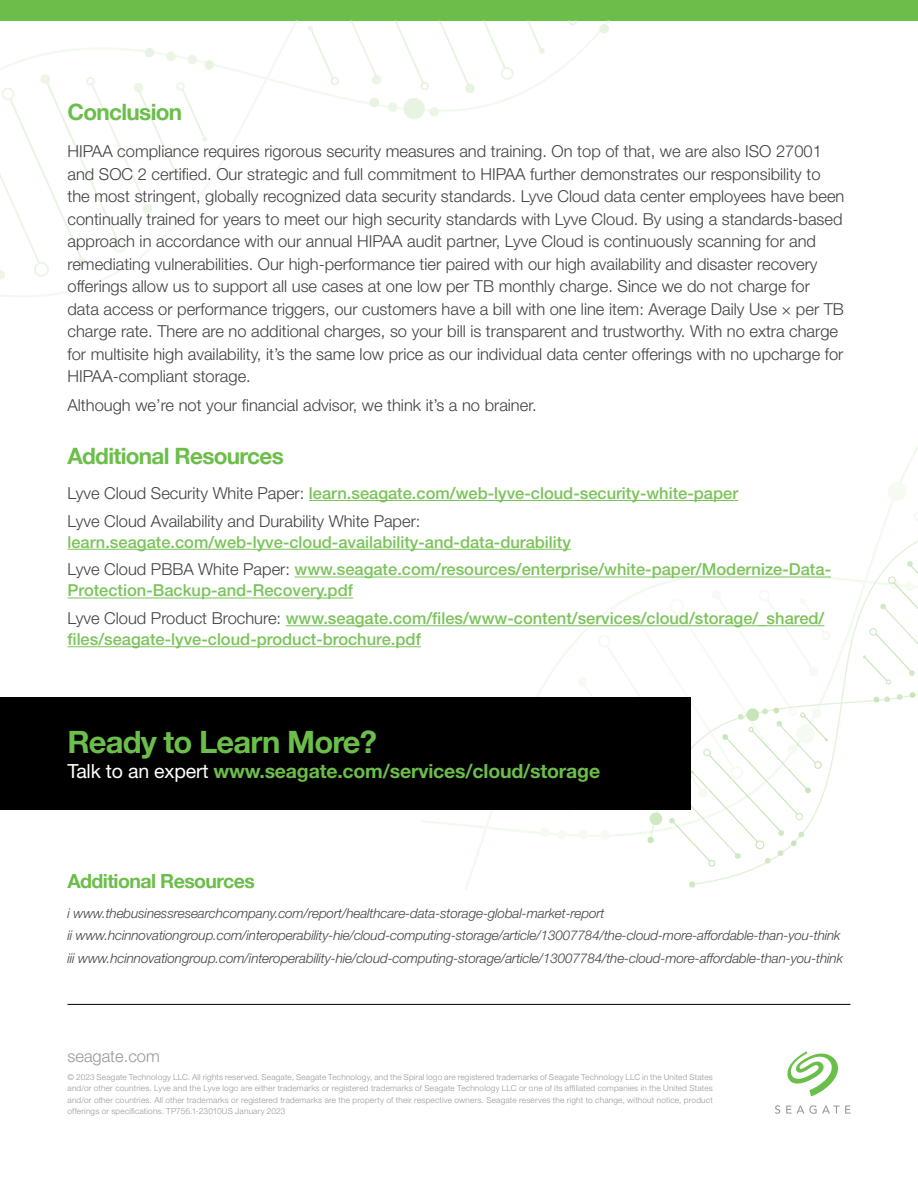
<style>
.page{position:relative;width:918px;height:1188px;background:#fff}
.page>*{position:absolute;margin:0;border:0;box-sizing:border-box;transform-origin:0 0}
.t1{font:700 31.05px "Helvetica Neue LT Std";letter-spacing:-.03em;color:#6bbe4a}
.t2{font:700 22.5px "Helvetica Neue";letter-spacing:-.03em;color:#6bbe4a}
.t3{font:700 19.5px "Helvetica Neue LT Std";letter-spacing:-.01em;color:#6bbe4a}
.t4{font:700 19.5px "Helvetica Neue";letter-spacing:-.03em;color:#6bbe4a}
.t5{font:300 16.5px/22.5px "Helvetica Neue LT Std";color:#414042}
.t6{font:500 16.5px/27.8px "Helvetica Neue LT Std";color:#7bc35a}
.t7{font:300 16.5px "Helvetica Neue LT Std";color:#97989a}
.t8{font:italic 300 13.5px/22.5px "Helvetica Neue LT Std";letter-spacing:-.01em;color:#414042}
.t9{font:300 8.25px/11.2px "Helvetica Neue LT Std";letter-spacing:.025em;color:#97989a;text-align:justify}
.s1{font-weight:500;color:#7bc35a}
.s2{font-weight:300;color:#414042}
.s3{font-weight:400;color:#fff}
</style>
<div class="page">
<div style="left:0;top:0;width:918px;height:21px;background:#6bbe4a"></div>
<svg style="left:420px;top:548px;width:230px;height:289px"></svg>
<svg style="left:650px;top:446px;width:268px;height:322px"></svg>
<svg style="left:863px;top:561px;width:55px;height:124px"></svg>
<svg style="left:897px;top:694px;width:6px;height:6px"></svg>
<svg style="left:873px;top:696px;width:17px;height:7px"></svg>
<svg style="left:909px;top:692px;width:7px;height:6px"></svg>
<svg style="left:689px;top:881px;width:7px;height:7px"></svg>
<svg style="left:534px;top:590px;width:297px;height:277px"></svg>
<svg style="left:568px;top:21px;width:9px;height:5px"></svg>
<svg style="left:0;top:48px;width:215px;height:232px"></svg>
<svg style="left:599px;top:23px;width:10px;height:11px"></svg>
<svg style="left:307px;top:21px;width:238px;height:98px"></svg>
<div style="left:0;top:698px;width:690px;height:112px;background:#000"></div>
<hr style="left:68px;top:1004px;width:782px;height:1px;background:#000">
<svg style="left:787px;top:1051px;width:51px;height:45px"></svg>
<svg style="left:775px;top:1105px;width:5px;height:9px"></svg>
<svg style="left:786px;top:1105px;width:65px;height:9px"></svg>
<hr style="left:309px;top:500px;width:429px;height:1px;background:#7bc35a">
<hr style="left:68px;top:549px;width:503px;height:1px;background:#7bc35a">
<hr style="left:295px;top:577px;width:536px;height:1px;background:#7bc35a">
<hr style="left:68px;top:598px;width:285px;height:1px;background:#7bc35a">
<hr style="left:286px;top:625px;width:538px;height:1px;background:#7bc35a">
<hr style="left:68px;top:646px;width:353px;height:1px;background:#7bc35a">
<h2 class="t2" style="left:68px;top:95px;width:116px">Conclusion</h2>
<p class="t5" style="left:68px;top:140px;width:778px">HIPAA compliance requires rigorous security measures and training. On top of that, we are also ISO 27001 and SOC 2 certified. Our strategic and full commitment to HIPAA further demonstrates our responsibility to the most stringent, globally recognized data security standards. Lyve Cloud data center employees have been continually trained for years to meet our high security standards with Lyve Cloud. By using a standards-based approach in accordance with our annual HIPAA audit partner, Lyve Cloud is continuously scanning for and remediating vulnerabilities. Our high-performance tier paired with our high availability and disaster recovery offerings allow us to support all use cases at one low per TB monthly charge. Since we do not charge for data access or performance triggers, our customers have a bill with one line item: Average Daily Use × per TB charge rate. There are no additional charges, so your bill is transparent and trustworthy. With no extra charge for multisite high availability, it’s the same low price as our individual data center offerings with no upcharge for HIPAA-compliant storage.</p>
<p class="t5" style="left:68px;top:394px;width:471px">Although we’re not your financial advisor, we think it’s a no brainer.</p>
<h2 class="t2" style="left:68px;top:438px;width:218px">Additional Resources</h2>
<p class="t5" style="left:68px;top:479px;width:672px;line-height:27.8px">Lyve Cloud Security White Paper: <span class="s1">learn.seagate.com/web-lyve-cloud-security-white-paper<br></span>Lyve Cloud Availability and Durability White Paper:</p>
<p class="t6" style="left:68px;top:528px;width:765px">learn.seagate.com/web-lyve-cloud-availability-and-data-durability<br><span class="s2">Lyve Cloud PBBA White Paper:</span> www.seagate.com/resources/enterprise/white-paper/Modernize-Data-</p>
<p class="t6" style="left:68px;top:576px;width:758px">Protection-Backup-and-Recovery.pdf<br><span class="s2">Lyve Cloud Product Brochure:</span> www.seagate.com/files/www-content/services/cloud/storage/_shared/</p>
<p class="t6" style="left:68px;top:625px;width:355px">files/seagate-lyve-cloud-product-brochure.pdf</p>
<h1 class="t1" style="left:68px;top:722px;width:311px">Ready to Learn More?</h1>
<p class="t3" style="left:68px;top:759px;width:534px"><span class="s3">Talk to an expert</span> www.seagate.com/services/cloud/storage</p>
<p class="t4" style="left:68px;top:866px;width:189px">Additional Resources</p>
<p class="t8" style="left:68px;top:902px;width:777px">i www.thebusinessresearchcompany.com/report/healthcare-data-storage-global-market-report<br>ii www.hcinnovationgroup.com/interoperability-hie/cloud-computing-storage/article/13007784/the-cloud-more-affordable-than-you-think iii www.hcinnovationgroup.com/interoperability-hie/cloud-computing-storage/article/13007784/the-cloud-more-affordable-than-you-think</p>
<p class="t7" style="left:68px;top:1046px;width:94px">seagate.com</p>
<p class="t9" style="left:68px;top:1071px;width:647px">© 2023 Seagate Technology LLC. All rights reserved. Seagate, Seagate Technology, and the Spiral logo are registered trademarks of Seagate Technology LLC in the United States and/or other countries. Lyve and the Lyve logo are either trademarks or registered trademarks of Seagate Technology LLC or one of its affiliated companies in the United States and/or other countries. All other trademarks or registered trademarks are the property of their respective owners. Seagate reserves the right to change, without notice, product offerings or specifications. TP756.1-23010US January 2023</p>
</div>
